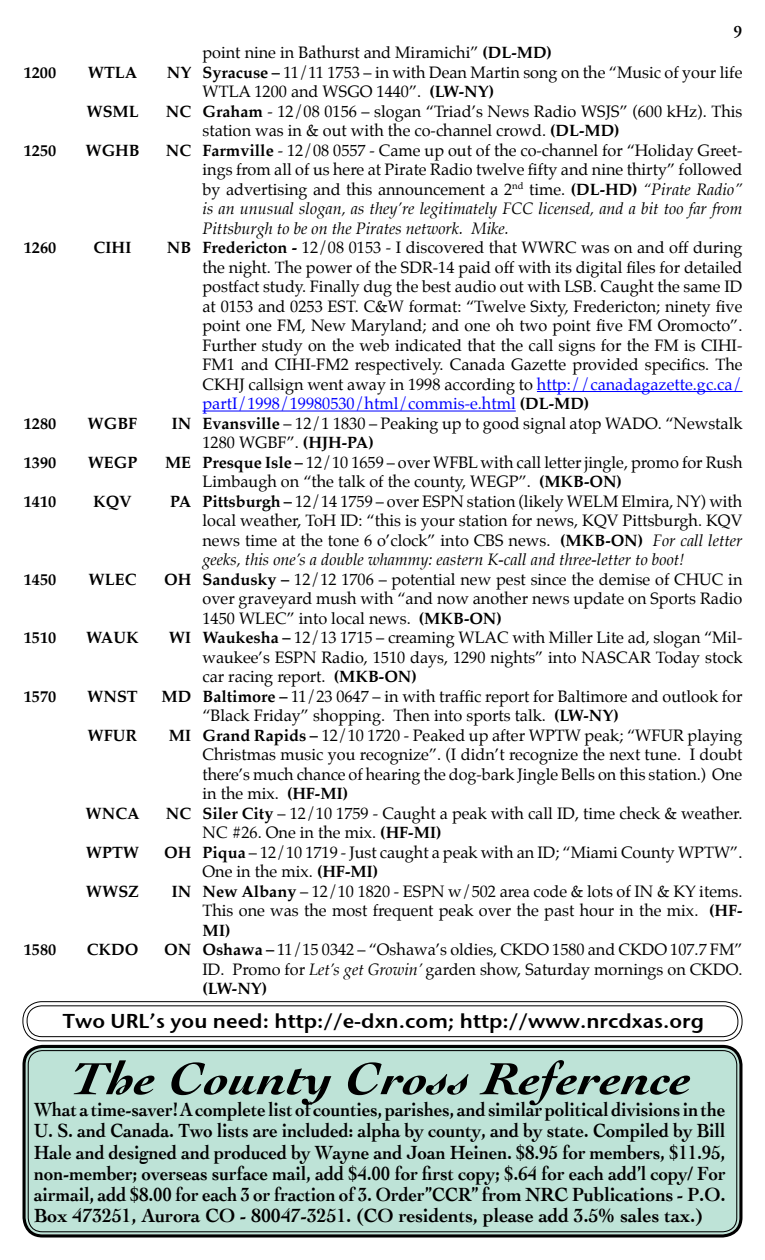
<style>
.page{position:relative;width:765px;height:1260px;background:#fff}
.page>*{position:absolute;margin:0;border:0;box-sizing:border-box;transform-origin:0 0}
.t1{font:italic 700 47.5px "Cochin";color:#000;scale:1.15 1}
.t2{font:700 20px/21.2px "Cochin";color:#000;text-align:justify;scale:.9 1}
.t3{font:20px "Stone Sans Sem ITCTT Semi";color:#000;scale:1.05 1}
.t4{font:16.25px/19.5px "Palatino";color:#000;text-align:justify}
.t5{font:700 16.25px "Palatino";color:#000}
.s1{font-weight:700}
.s2{font-style:italic}
.s3{color:#00f}
</style>
<div class="page">
<hr style="left:537px;top:391px;width:205px;height:1px;background:#00f">
<hr style="left:202px;top:411px;width:314px;height:1px;background:#00f">
<div style="left:26px;top:1048px;width:713px;height:186px;background:#bee3d7;border-radius:17px"></div>
<div style="left:22px;top:1045px;width:720px;height:193px;border:3px solid #000;border-radius:18px"></div>
<div style="left:28px;top:1050px;width:709px;height:182px;border:1px solid #000;border-radius:14px"></div>
<div style="left:22px;top:1001px;width:721px;height:40px;border:1px solid #000;border-radius:19px"></div>
<div style="left:27px;top:1005px;width:711px;height:32px;border:1px solid #000;border-radius:15px"></div>
<p class="t4" style="left:202px;top:44px;width:351px">point nine in Bathurst and Miramichi” <span class="s1">(DL-MD)</span></p>
<p class="t5" style="left:24px;top:62px;width:34px">1200</p>
<p class="t5" style="left:88px;top:62px;width:51px">WTLA</p>
<p class="t4" style="left:202px;top:64px;width:541px;text-indent:-36px"><span class="s1">NY Syracuse –</span> 11/11 1753 – in with Dean Martin song on the “Music of your life<br>WTLA 1200 and WSGO 1440”. <span class="s1">(LW-NY)</span></p>
<p class="t5" style="left:86px;top:101px;width:54px">WSML</p>
<p class="t4" style="left:202px;top:103px;width:542px;text-indent:-37px"><span class="s1">NC Graham</span> - 12/08 0156 – slogan “Triad’s News Radio WSJS” (600 kHz). This station was in &amp; out with the co-channel crowd. <span class="s1">(DL-MD)</span></p>
<p class="t5" style="left:24px;top:140px;width:34px">1250</p>
<p class="t5" style="left:85px;top:140px;width:56px">WGHB</p>
<p class="t4" style="left:202px;top:142px;width:542px;text-indent:-37px"><span class="s1">NC Farmville</span> - 12/08 0557 - Came up out of the co-channel for “Holiday Greet&shy;ings from all of us here at Pirate Radio twelve fifty and nine thirty” followed by advertising and this announcement a 2<sup>nd</sup> time. <span class="s1">(DL-HD)</span> <span class="s2">“Pirate Radio” is an unusual slogan, as they’re legitimately FCC licensed, and a bit too far from Pittsburgh to be on the Pirates network. Mike.</span></p>
<p class="t5" style="left:24px;top:238px;width:34px">1260</p>
<p class="t5" style="left:94px;top:238px;width:39px">CIHI</p>
<p class="t4" style="left:202px;top:239px;width:542px;text-indent:-36px"><span class="s1">NB Fredericton -</span> 12/08 0153 - I discovered that WWRC was on and off during the night. The power of the SDR-14 paid off with its digital files for detailed postfact study. Finally dug the best audio out with LSB. Caught the same ID at 0153 and 0253 EST. C&amp;W format: “Twelve Sixty, Fredericton; ninety five point one FM, New Maryland; and one oh two point five FM Oromocto”.<br>Further study on the web indicated that the call signs for the FM is CIHI-FM1 and CIHI-FM2 respectively. Canada Gazette provided specifics. The CKHJ callsign went away in 1998 according to <span class="s3">http://canadagazette.gc.ca/ partI/1998/19980530/html/commis-e.html</span> <span class="s1">(DL-MD)</span></p>
<p class="t5" style="left:24px;top:413px;width:34px">1280</p>
<p class="t5" style="left:88px;top:413px;width:51px">WGBF</p>
<p class="t4" style="left:202px;top:415px;width:542px;text-indent:-31px"><span class="s1">IN Evansville</span> – 12/1 1830 – Peaking up to good signal atop WADO. “Newstalk<br>1280 WGBF”. <span class="s1">(HJH-PA)</span></p>
<p class="t5" style="left:24px;top:452px;width:34px">1390</p>
<p class="t5" style="left:88px;top:452px;width:51px">WEGP</p>
<p class="t4" style="left:202px;top:454px;width:542px;text-indent:-37px"><span class="s1">ME Presque Isle –</span> 12/10 1659 – over WFBL with call letter jingle, promo for Rush<br>Limbaugh on “the talk of the county, WEGP”. <span class="s1">(MKB-ON)</span></p>
<p class="t5" style="left:24px;top:491px;width:34px">1410</p>
<p class="t5" style="left:93px;top:491px;width:40px">KQV</p>
<p class="t4" style="left:202px;top:493px;width:541px;text-indent:-32px"><span class="s1">PA Pittsburgh –</span> 12/14 1759 – over ESPN station (likely WELM Elmira, NY) with local weather, ToH ID: “this is your station for news, KQV Pittsburgh. KQV news time at the tone 6 o’clock” into CBS news. <span class="s1">(MKB-ON)</span> <span class="s2">For call letter geeks, this one’s a double whammy: eastern K-call and three-letter to boot!</span></p>
<p class="t5" style="left:24px;top:569px;width:34px">1450</p>
<p class="t5" style="left:89px;top:569px;width:49px">WLEC</p>
<p class="t4" style="left:202px;top:571px;width:542px;text-indent:-38px"><span class="s1">OH Sandusky –</span> 12/12 1706 – potential new pest since the demise of CHUC in over graveyard mush with “and now another news update on Sports Radio 1450 WLEC” into local news. <span class="s1">(MKB-ON)</span></p>
<p class="t5" style="left:24px;top:628px;width:34px">1510</p>
<p class="t5" style="left:86px;top:628px;width:54px">WAUK</p>
<p class="t4" style="left:202px;top:629px;width:541px;text-indent:-34px"><span class="s1">WI Waukesha –</span> 12/13 1715 – creaming WLAC with Miller Lite ad, slogan “Mil&shy;waukee’s ESPN Radio, 1510 days, 1290 nights” into NASCAR Today stock car racing report. <span class="s1">(MKB-ON)</span></p>
<p class="t5" style="left:24px;top:686px;width:34px">1570</p>
<p class="t5" style="left:87px;top:686px;width:52px">WNST</p>
<p class="t4" style="left:202px;top:688px;width:542px;text-indent:-41px"><span class="s1">MD Baltimore –</span> 11/23 0647 – in with traffic report for Baltimore and outlook for “Black Friday” shopping. Then into sports talk. <span class="s1">(LW-NY)</span></p>
<p class="t5" style="left:88px;top:725px;width:51px">WFUR</p>
<p class="t4" style="left:202px;top:727px;width:541px;text-indent:-34px"><span class="s1">MI Grand Rapids –</span> 12/10 1720 - Peaked up after WPTW peak; “WFUR playing Christmas music you recognize”. (I didn’t recognize the next tune. I doubt there’s much chance of hearing the dog-bark Jingle Bells on this station.) One in the mix. <span class="s1">(HF-MI)</span></p>
<p class="t5" style="left:86px;top:803px;width:56px">WNCA</p>
<p class="t4" style="left:202px;top:805px;width:541px;text-indent:-37px"><span class="s1">NC Siler City</span> – 12/10 1759 - Caught a peak with call ID, time check &amp; weather.<br>NC #26. One in the mix. <span class="s1">(HF-MI)</span></p>
<p class="t5" style="left:86px;top:842px;width:55px">WPTW</p>
<p class="t4" style="left:202px;top:844px;width:542px;text-indent:-38px"><span class="s1">OH Piqua</span> – 12/10 1719 - Just caught a peak with an ID; “Miami County WPTW”.<br>One in the mix. <span class="s1">(HF-MI)</span></p>
<p class="t5" style="left:86px;top:881px;width:55px">WWSZ</p>
<p class="t4" style="left:202px;top:883px;width:541px;text-indent:-31px"><span class="s1">IN New Albany</span> – 12/10 1820 - ESPN w/502 area code &amp; lots of IN &amp; KY items.<br>This one was the most frequent peak over the past hour in the mix. <span class="s1">(HF-MI)</span></p>
<p class="t5" style="left:24px;top:940px;width:34px">1580</p>
<p class="t5" style="left:87px;top:940px;width:53px">CKDO</p>
<p class="t4" style="left:202px;top:941px;width:542px;text-indent:-38px"><span class="s1">ON Oshawa –</span> 11/15 0342 – “Oshawa’s oldies, CKDO 1580 and CKDO 107.7 FM” ID. Promo for <span class="s2">Let’s get Growin’</span> garden show, Saturday mornings on CKDO. <span class="s1">(LW-NY)</span></p>
<p class="t3" style="left:63px;top:1009px;width:612px">Two URL’s you need: http://e-dxn.com; http://www.nrcdxas.org</p>
<h1 class="t1" style="left:72px;top:1051px;width:540px">The County Cross Reference</h1>
<p class="t2" style="left:34px;top:1099px;width:770px">What a time-saver! A complete list of counties, parishes, and similar political divisions in the U. S. and Canada. Two lists are included: alpha by county, and by state. Compiled by Bill Hale and designed and produced by Wayne and Joan Heinen. $8.95 for members, $11.95, non-member; overseas surface mail, add $4.00 for first copy; $.64 for each add’l copy/ For airmail, add $8.00 for each 3 or fraction of 3. Order”CCR” from NRC Publications - P.O.<br>Box 473251, Aurora CO - 80047-3251. (CO residents, please add 3.5% sales tax.)</p>
</div>
